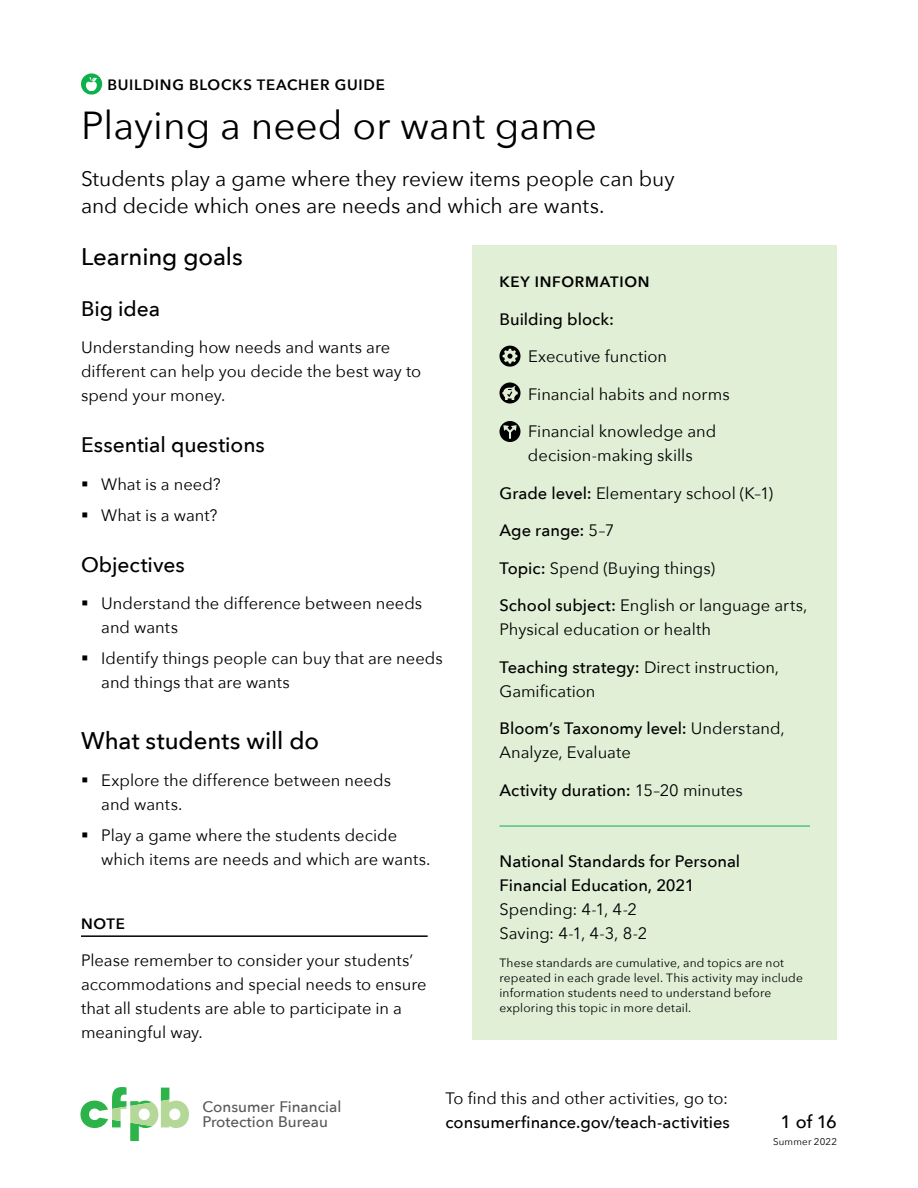
<style>
.page{position:relative;width:918px;height:1188px;background:#fff}
.page>*{position:absolute;margin:0;border:0;box-sizing:border-box;transform-origin:0 0}
.t1{font:39px "Avenir Next";color:#000}
.t2{font:500 24px "Avenir Next";letter-spacing:-.005em;color:#000}
.t3{font:21px/27px "Avenir Next";letter-spacing:-.005em;color:#000}
.t4{font:500 21px "Avenir Next";letter-spacing:-.005em;color:#000}
.t5{font:500 18px "Avenir Next";color:#000}
.t6{font:16.5px/24px "Avenir Next";color:#000}
.t7{font:500 16.5px/24px "Avenir Next";color:#000}
.t8{font:500 15.3px/15.5px "Avenir Next";color:#58595b}
.t9{font:600 15px "Avenir Next";letter-spacing:.05em;color:#000}
.t10{font:12px/15px "Avenir Next";letter-spacing:.015em;color:#000}
.t11{font:9.75px "Avenir Next";letter-spacing:.02em;color:#000}
.s1{font-weight:500}
.s2{font-weight:400}
</style>
<div class="page">
<svg style="left:80px;top:1087px;width:109px;height:54px"></svg>
<svg style="left:81px;top:73px;width:21px;height:22px"></svg>
<svg style="left:85px;top:76px;width:13px;height:15px"></svg>
<div style="left:472px;top:245px;width:365px;height:795px;background:#e0efd6"></div>
<hr style="left:500px;top:826px;width:310px;height:1px;background:#0db14b">
<svg style="left:500px;top:346px;width:20px;height:21px"></svg>
<svg style="left:500px;top:382px;width:20px;height:22px"></svg>
<svg style="left:502px;top:386px;width:16px;height:14px"></svg>
<svg style="left:500px;top:421px;width:20px;height:21px"></svg>
<hr style="left:81px;top:935px;width:347px;height:2px;background:#000">
<p class="t9" style="left:107px;top:72px;width:279px">BUILDING BLOCKS TEACHER GUIDE</p>
<h1 class="t1" style="left:81px;top:92px;width:518px">Playing a need or want game</h1>
<p class="t3" style="left:81px;top:164px;width:595px">Students play a game where they review items people can buy and decide which ones are needs and which are wants.</p>
<h2 class="t2" style="left:81px;top:236px;width:163px">Learning goals</h2>
<p class="t4" style="left:81px;top:291px;width:81px">Big idea</p>
<p class="t6" style="left:81px;top:335px;width:342px">Understanding how needs and wants are different can help you decide the best way to spend your money.</p>
<p class="t4" style="left:81px;top:427px;width:185px">Essential questions</p>
<p class="t6" style="left:81px;top:471px;width:141px">▪ What is a need?</p>
<p class="t6" style="left:81px;top:502px;width:138px">▪ What is a want?</p>
<p class="t4" style="left:81px;top:546px;width:105px">Objectives</p>
<p class="t6" style="left:101px;top:591px;width:323px;text-indent:-20px">▪ Understand the difference between needs and wants</p>
<p class="t6" style="left:101px;top:645px;width:343px;text-indent:-20px">▪ Identify things people can buy that are needs and things that are wants</p>
<h2 class="t2" style="left:81px;top:720px;width:240px">What students will do</h2>
<p class="t6" style="left:101px;top:768px;width:291px;text-indent:-20px">▪ Explore the difference between needs and wants.</p>
<p class="t6" style="left:101px;top:822px;width:331px;text-indent:-20px">▪ Play a game where the students decide which items are needs and which are wants.</p>
<p class="t9" style="left:81px;top:911px;width:45px">NOTE</p>
<p class="t6" style="left:81px;top:948px;width:347px">Please remember to consider your students’ accommodations and special needs to ensure that all students are able to participate in a meaningful way.</p>
<p class="t9" style="left:500px;top:269px;width:152px">KEY INFORMATION</p>
<p class="t7" style="left:500px;top:306px;width:116px">Building block:</p>
<p class="t6" style="left:528px;top:344px;width:141px">Executive function</p>
<p class="t6" style="left:528px;top:381px;width:203px">Financial habits and norms</p>
<p class="t6" style="left:528px;top:419px;width:190px">Financial knowledge and decision-making skills</p>
<p class="t6" style="left:500px;top:480px;width:275px"><span class="s1">Grade level:</span> Elementary school (K–1)</p>
<p class="t7" style="left:500px;top:518px;width:116px">Age range: <span class="s2">5–7</span></p>
<p class="t6" style="left:500px;top:555px;width:217px"><span class="s1">Topic:</span> Spend (Buying things)</p>
<p class="t6" style="left:500px;top:593px;width:309px"><span class="s1">School subject:</span> English or language arts,<br>Physical education or health</p>
<p class="t6" style="left:500px;top:654px;width:281px"><span class="s1">Teaching strategy:</span> Direct instruction,<br>Gamification</p>
<p class="t6" style="left:500px;top:716px;width:287px"><span class="s1">Bloom’s Taxonomy level:</span> Understand,<br>Analyze, Evaluate</p>
<p class="t7" style="left:500px;top:777px;width:245px">Activity duration: <span class="s2">15–20 minutes</span></p>
<p class="t7" style="left:500px;top:849px;width:242px">National Standards for Personal<br>Financial Education, 2021</p>
<p class="t6" style="left:500px;top:897px;width:149px">Spending: 4-1, 4-2<br>Saving: 4-1, 4-3, 8-2</p>
<p class="t10" style="left:500px;top:955px;width:305px">These standards are cumulative, and topics are not repeated in each grade level. This activity may include information students need to understand before exploring this topic in more detail.</p>
<p class="t8" style="left:203px;top:1098px;width:140px">Consumer Financial<br>Protection Bureau</p>
<p class="t6" style="left:446px;top:1085px;width:284px">To find this and other activities, go to:</p>
<p class="t7" style="left:446px;top:1109px;width:286px">consumerfinance.gov/teach-activities</p>
<p class="t5" style="left:781px;top:1106px;width:58px">1 of 16</p>
<p class="t11" style="left:773px;top:1133px;width:65px">Summer 2022</p>
</div>
